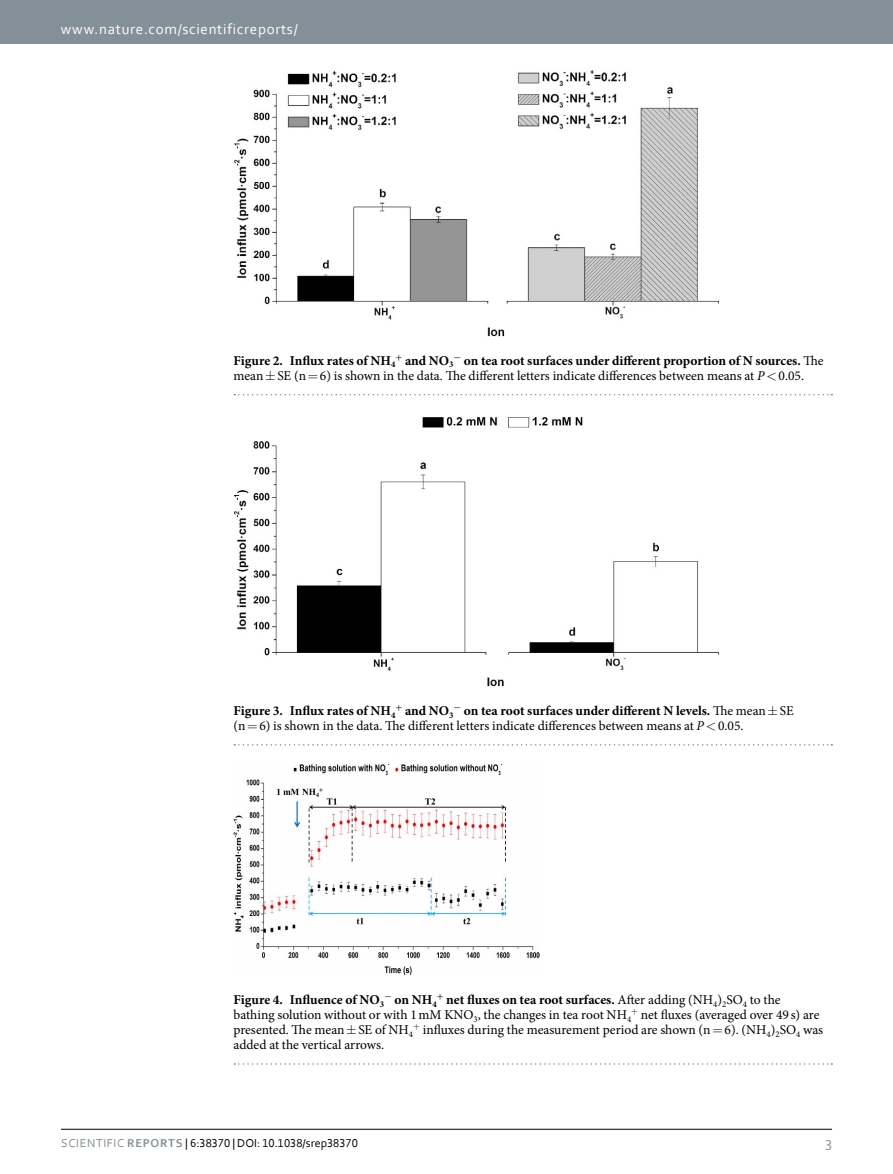
<style>
.page{position:relative;width:893px;height:1174px;background:#fff}
.page>*{position:absolute;margin:0;border:0;box-sizing:border-box;transform-origin:0 0}
.t1{font:15px "Prgfjy Corbel";letter-spacing:.045em;color:#fff}
.t2{font:15px "Xfljmw Corbel";color:#839097}
.t3{font:13.5px/15px "Mjkxll Minion Pro";color:#000}
.t4{font:700 13.5px "Pnfkfl Minion Pro";color:#000}
.t5{font:12px "Xjsrqt Ywksvl Dpgjxb Wgpdpk Mrymbm Dqmyqq Corbel";color:#000}
.s1{font-family:"Mjkxll Minion Pro";font-weight:400}
.s2{font-family:"Rswtvb Minion Pro";font-style:italic}
.s3{font-family:"Srmjnt Corbel";color:#839097}
.s4{font-family:"Jjxjhj Corbel";font-weight:700;color:#839097}
</style>
<div class="page">
<div style="left:0;top:0;width:893px;height:43px;background:#839097"></div>
<hr style="left:61px;top:1129px;width:771px;height:1px;background:#000">
<img style="left:234px;top:70px;width:485px;height:266px">
<svg style="left:234px;top:394px;width:598px;height:1px"></svg>
<img style="left:234px;top:417px;width:485px;height:269px">
<svg style="left:234px;top:744px;width:598px;height:1px"></svg>
<img style="left:233px;top:763px;width:306px;height:212px">
<svg style="left:234px;top:1063px;width:598px;height:1px"></svg>
<p class="t1" style="left:61px;top:19px;width:238px">www.nature.com/scientificreports/</p>
<p class="t4" style="left:233px;top:351px;width:592px">Figure 2. Influx rates of NH<sub>4</sub> and NO<sub>3</sub>− on tea root surfaces under different proportion of N sources. <span class="s1">The</span></p>
<p class="t3" style="left:233px;top:368px;width:572px">mean SE (n 6) is shown in the data. The different letters indicate differences between means at <span class="s2">P</span> 0.05.</p>
<p class="t4" style="left:233px;top:701px;width:562px">Figure 3. Influx rates of NH<sub>4</sub> and NO<sub>3</sub>− on tea root surfaces under different N levels. <span class="s1">The mean SE</span></p>
<p class="t3" style="left:233px;top:718px;width:512px">(n 6) is shown in the data. The different letters indicate differences between means at <span class="s2">P</span> 0.05.</p>
<p class="t4" style="left:233px;top:990px;width:549px">Figure 4. Influence of NO<sub>3</sub>− on NH<sub>4</sub> net fluxes on tea root surfaces. <span class="s1">After adding (NH</span><sub>4</sub><span class="s1">)</span><sub>2</sub><span class="s1">SO</span><sub>4</sub> <span class="s1">to the</span></p>
<p class="t3" style="left:233px;top:1007px;width:591px">bathing solution without or with 1mM KNO<sub>3</sub>, the changes in tea root NH<sub>4</sub> net fluxes (averaged over 49 s) are presented. The mean SE of NH<sub>4</sub> influxes during the measurement period are shown (n 6). (NH<sub>4</sub>)<sub>2</sub>SO<sub>4</sub> was added at the vertical arrows.</p>
<p class="t5" style="left:61px;top:1135px;width:298px"><span class="s3">SCIENTIFIC</span> <span class="s4">REPORTS</span> | 6:38370 | DOI: 10.1038/srep38370</p>
<p class="t2" style="left:825px;top:1132px;width:8px">3</p>
</div>
